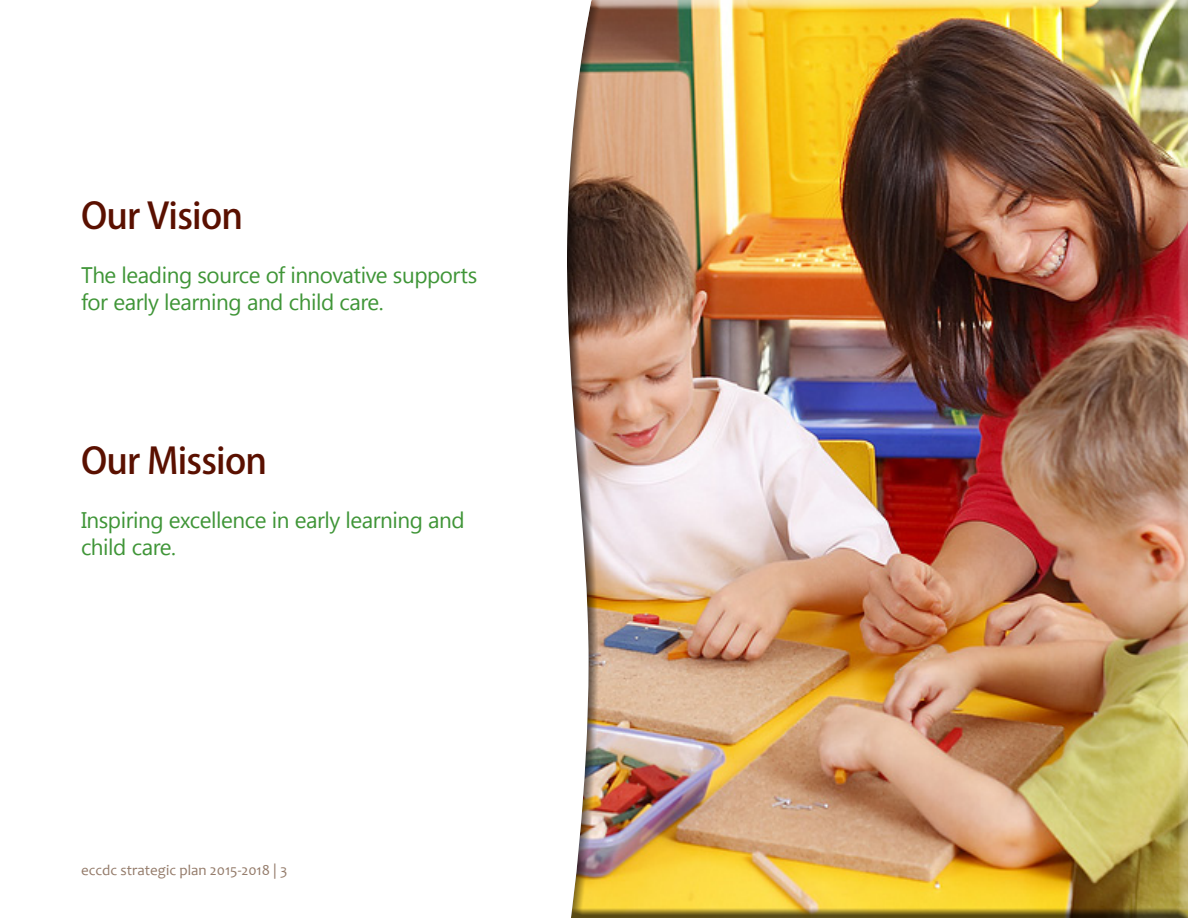
<style>
.page{position:relative;width:1188px;height:918px;background:#fff}
.page>*{position:absolute;margin:0;border:0;box-sizing:border-box;transform-origin:0 0}
.t1{font:500 36px "Koz Go Pro";letter-spacing:-.02em;color:#5a1000}
.t2{font:22.5px/27px "Segoe UI";letter-spacing:-.02em;color:#3f9537}
.t3{font:15px "Candara";color:#947b6a}
.s1{font-family:"Segoe UI"}
</style>
<div class="page">
<div style="left:566px;top:0;width:622px;height:918px;background:#231f20;opacity:.75"></div>
<p class="t1" style="left:81px;top:193px;width:164px">Our Vision</p>
<p class="t2" style="left:81px;top:261px;width:398px">The leading source of innovative supports for early learning and child care.</p>
<p class="t1" style="left:81px;top:438px;width:188px">Our Mission</p>
<p class="t2" style="left:81px;top:505px;width:385px">Inspiring excellence in early learning and child care.</p>
<p class="t3" style="left:81px;top:861px;width:208px">eccdc strategic plan 2015-2018 <span class="s1">|</span> 3</p>
</div>
